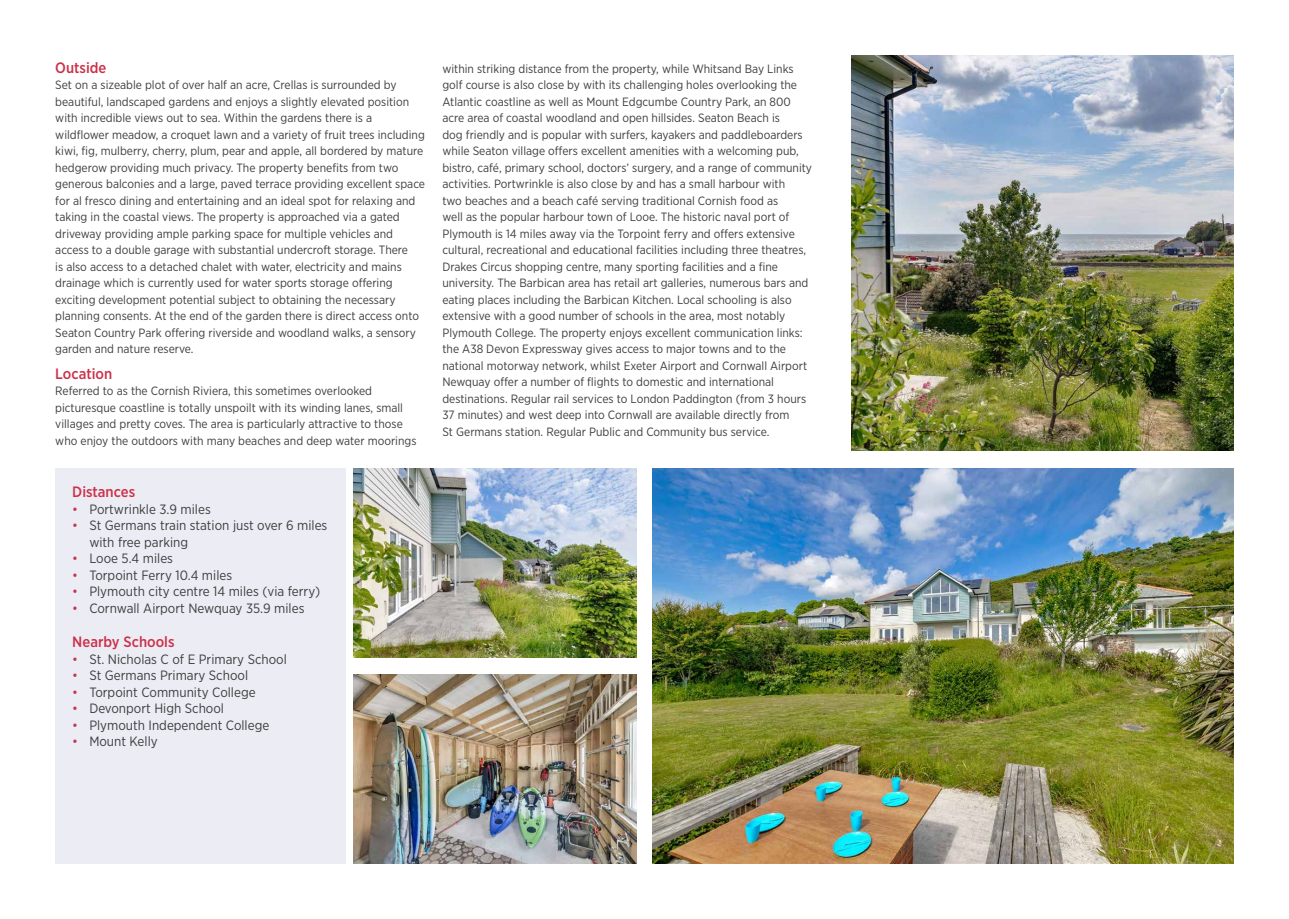
<style>
.page{position:relative;width:1289px;height:919px;background:#fff}
.page>*{position:absolute;margin:0;border:0;box-sizing:border-box;transform-origin:0 0}
.t1{font:500 15px "Gotham Narrow";color:#cc314a}
.t2{font:13.5px/16.5px "Gotham Narrow";color:#3e3e3f}
.t3{font:12px/16.5px "Gotham Narrow";color:#3e3e3f}
.s1{color:#cc314a}
</style>
<div class="page">
<img style="left:652px;top:468px;width:581px;height:395px">
<img style="left:851px;top:55px;width:382px;height:396px">
<div style="left:55px;top:468px;width:291px;height:395px;background:#ecedf4"></div>
<img style="left:354px;top:468px;width:282px;height:189px">
<img style="left:354px;top:674px;width:282px;height:189px">
<p class="t1" style="left:55px;top:58px;width:53px">Outside</p>
<p class="t3" style="left:55px;top:76px;width:371px">Set on a sizeable plot of over half an acre, Crellas is surrounded by beautiful, landscaped gardens and enjoys a slightly elevated position with incredible views out to sea. Within the gardens there is a wildflower meadow, a croquet lawn and a variety of fruit trees including kiwi, fig, mulberry, cherry, plum, pear and apple, all bordered by mature hedgerow providing much privacy. The property benefits from two generous balconies and a large, paved terrace providing excellent space for al fresco dining and entertaining and an ideal spot for relaxing and taking in the coastal views. The property is approached via a gated driveway providing ample parking space for multiple vehicles and access to a double garage with substantial undercroft storage. There<br>is also access to a detached chalet with water, electricity and mains drainage which is currently used for water sports storage offering exciting development potential subject to obtaining the necessary planning consents. At the end of the garden there is direct access onto Seaton Country Park offering riverside and woodland walks, a sensory garden and nature reserve.</p>
<p class="t1" style="left:55px;top:364px;width:58px">Location</p>
<p class="t3" style="left:55px;top:382px;width:363px">Referred to as the Cornish Riviera, this sometimes overlooked picturesque coastline is totally unspoilt with its winding lanes, small villages and pretty coves. The area is particularly attractive to those who enjoy the outdoors with many beaches and deep water moorings</p>
<p class="t1" style="left:72px;top:482px;width:64px">Distances</p>
<p class="t2" style="left:72px;top:500px;width:140px"><span class="s1">•</span> Portwrinkle 3.9 miles</p>
<p class="t2" style="left:89px;top:516px;width:239px;text-indent:-17px"><span class="s1">•</span> St Germans train station just over 6 miles with free parking</p>
<p class="t2" style="left:72px;top:549px;width:102px"><span class="s1">•</span> Looe 5.4 miles</p>
<p class="t2" style="left:72px;top:566px;width:161px"><span class="s1">•</span> Torpoint Ferry 10.4 miles</p>
<p class="t2" style="left:72px;top:582px;width:249px"><span class="s1">•</span> Plymouth city centre 14 miles (via ferry)</p>
<p class="t2" style="left:72px;top:599px;width:234px"><span class="s1">•</span> Cornwall Airport Newquay 35.9 miles</p>
<p class="t1" style="left:72px;top:632px;width:104px">Nearby Schools</p>
<p class="t2" style="left:72px;top:650px;width:216px"><span class="s1">•</span> St. Nicholas C of E Primary School</p>
<p class="t2" style="left:72px;top:666px;width:177px"><span class="s1">•</span> St Germans Primary School</p>
<p class="t2" style="left:72px;top:683px;width:185px"><span class="s1">•</span> Torpoint Community College</p>
<p class="t2" style="left:72px;top:699px;width:153px"><span class="s1">•</span> Devonport High School</p>
<p class="t2" style="left:72px;top:716px;width:198px"><span class="s1">•</span> Plymouth Independent College</p>
<p class="t2" style="left:72px;top:732px;width:87px"><span class="s1">•</span> Mount Kelly</p>
<p class="t3" style="left:442px;top:60px;width:371px">within striking distance from the property, while Whitsand Bay Links golf course is also close by with its challenging holes overlooking the Atlantic coastline as well as Mount Edgcumbe Country Park, an 800 acre area of coastal woodland and open hillsides. Seaton Beach is<br>dog friendly and is popular with surfers, kayakers and paddleboarders while Seaton village offers excellent amenities with a welcoming pub, bistro, café, primary school, doctors’ surgery, and a range of community activities. Portwrinkle is also close by and has a small harbour with<br>two beaches and a beach café serving traditional Cornish food as<br>well as the popular harbour town of Looe. The historic naval port of Plymouth is 14 miles away via the Torpoint ferry and offers extensive cultural, recreational and educational facilities including three theatres, Drakes Circus shopping centre, many sporting facilities and a fine university. The Barbican area has retail art galleries, numerous bars and eating places including the Barbican Kitchen. Local schooling is also extensive with a good number of schools in the area, most notably Plymouth College. The property enjoys excellent communication links: the A38 Devon Expressway gives access to major towns and to the national motorway network, whilst Exeter Airport and Cornwall Airport Newquay offer a number of flights to domestic and international destinations. Regular rail services to London Paddington (from 3 hours 37 minutes) and west deep into Cornwall are available directly from<br>St Germans station. Regular Public and Community bus service.</p>
</div>
